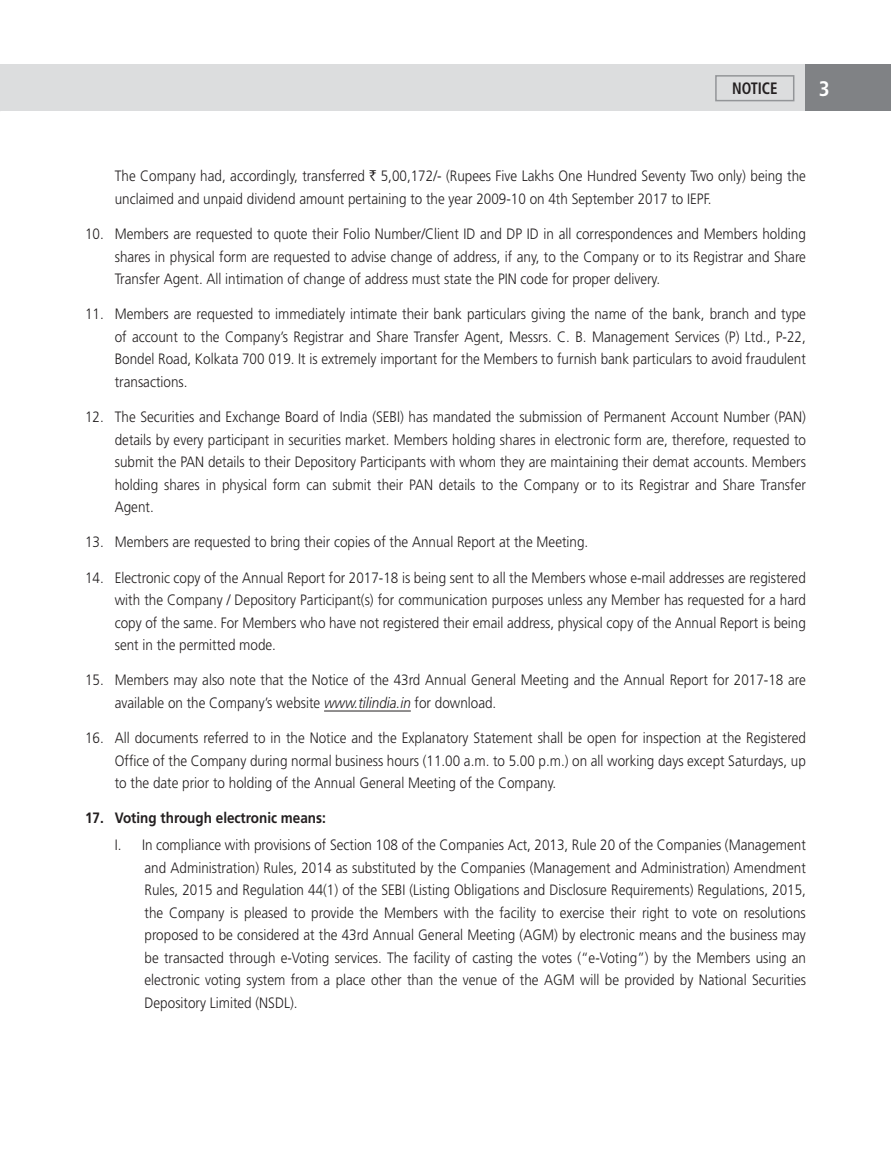
<style>
.page{position:relative;width:891px;height:1161px;background:#fff}
.page>*{position:absolute;margin:0;border:0;box-sizing:border-box;transform-origin:0 0}
.t1{font:700 condensed 21px "Frutiger";color:#fff}
.t2{font:700 condensed 16.5px "Frutiger";color:#231f20;scale:.9 1}
.t3{font:300 15px/22.5px "Frutiger";color:#231f20;text-align:justify;scale:.9 1}
.t4{font:700 15px "Frutiger";color:#231f20;scale:.9 1}
.s1{font-family:"Rupee Foradian";font-weight:400}
.s2{font-style:italic}
</style>
<div class="page">
<div style="left:0;top:64px;width:891px;height:47px;background:#dcddde"></div>
<div style="left:806px;top:64px;width:85px;height:47px;background:#808285"></div>
<div style="left:715px;top:75px;width:79px;height:26px;border:2px solid #939598"></div>
<hr style="left:324px;top:711px;width:87px;height:1px;background:#231f20">
<p class="t2" style="left:732px;top:78px;width:52px">NOTICE</p>
<h1 class="t1" style="left:819px;top:76px;width:12px">3</h1>
<p class="t3" style="left:115px;top:165px;width:770px">The Company had, accordingly, transferred <span class="s1">`</span> 5,00,172/- (Rupees Five Lakhs One Hundred Seventy Two only) being the unclaimed and unpaid dividend amount pertaining to the year 2009-10 on 4th September 2017 to IEPF.</p>
<p class="t3" style="left:115px;top:223px;width:770px;text-indent:-30px">10. Members are requested to quote their Folio Number/Client ID and DP ID in all correspondences and Members holding shares in physical form are requested to advise change of address, if any, to the Company or to its Registrar and Share Transfer Agent. All intimation of change of address must state the PIN code for proper delivery.</p>
<p class="t3" style="left:115px;top:303px;width:769px;text-indent:-30px">11. Members are requested to immediately intimate their bank particulars giving the name of the bank, branch and type of account to the Company’s Registrar and Share Transfer Agent, Messrs. C. B. Management Services (P) Ltd., P-22, Bondel Road, Kolkata 700 019. It is extremely important for the Members to furnish bank particulars to avoid fraudulent transactions.</p>
<p class="t3" style="left:115px;top:406px;width:770px;text-indent:-30px">12. The Securities and Exchange Board of India (SEBI) has mandated the submission of Permanent Account Number (PAN) details by every participant in securities market. Members holding shares in electronic form are, therefore, requested to submit the PAN details to their Depository Participants with whom they are maintaining their demat accounts. Members holding shares in physical form can submit their PAN details to the Company or to its Registrar and Share Transfer Agent.</p>
<p class="t3" style="left:85px;top:531px;width:561px">13. Members are requested to bring their copies of the Annual Report at the Meeting.</p>
<p class="t3" style="left:115px;top:567px;width:769px;text-indent:-30px">14. Electronic copy of the Annual Report for 2017-18 is being sent to all the Members whose e-mail addresses are registered with the Company / Depository Participant(s) for communication purposes unless any Member has requested for a hard copy of the same. For Members who have not registered their email address, physical copy of the Annual Report is being sent in the permitted mode.</p>
<p class="t3" style="left:115px;top:669px;width:769px;text-indent:-30px">15. Members may also note that the Notice of the 43rd Annual General Meeting and the Annual Report for 2017-18 are available on the Company’s website <span class="s2">www.tilindia.in</span> for download.</p>
<p class="t3" style="left:115px;top:727px;width:770px;text-indent:-30px">16. All documents referred to in the Notice and the Explanatory Statement shall be open for inspection at the Registered Office of the Company during normal business hours (11.00 a.m. to 5.00 p.m.) on all working days except Saturdays, up to the date prior to holding of the Annual General Meeting of the Company.</p>
<p class="t4" style="left:85px;top:809px;width:269px">17. Voting through electronic means:</p>
<p class="t3" style="left:145px;top:834px;width:736px;text-indent:-30px">I. In compliance with provisions of Section 108 of the Companies Act, 2013, Rule 20 of the Companies (Management and Administration) Rules, 2014 as substituted by the Companies (Management and Administration) Amendment Rules, 2015 and Regulation 44(1) of the SEBI (Listing Obligations and Disclosure Requirements) Regulations, 2015, the Company is pleased to provide the Members with the facility to exercise their right to vote on resolutions proposed to be considered at the 43rd Annual General Meeting (AGM) by electronic means and the business may be transacted through e-Voting services. The facility of casting the votes (“e-Voting”) by the Members using an electronic voting system from a place other than the venue of the AGM will be provided by National Securities Depository Limited (NSDL).</p>
</div>
